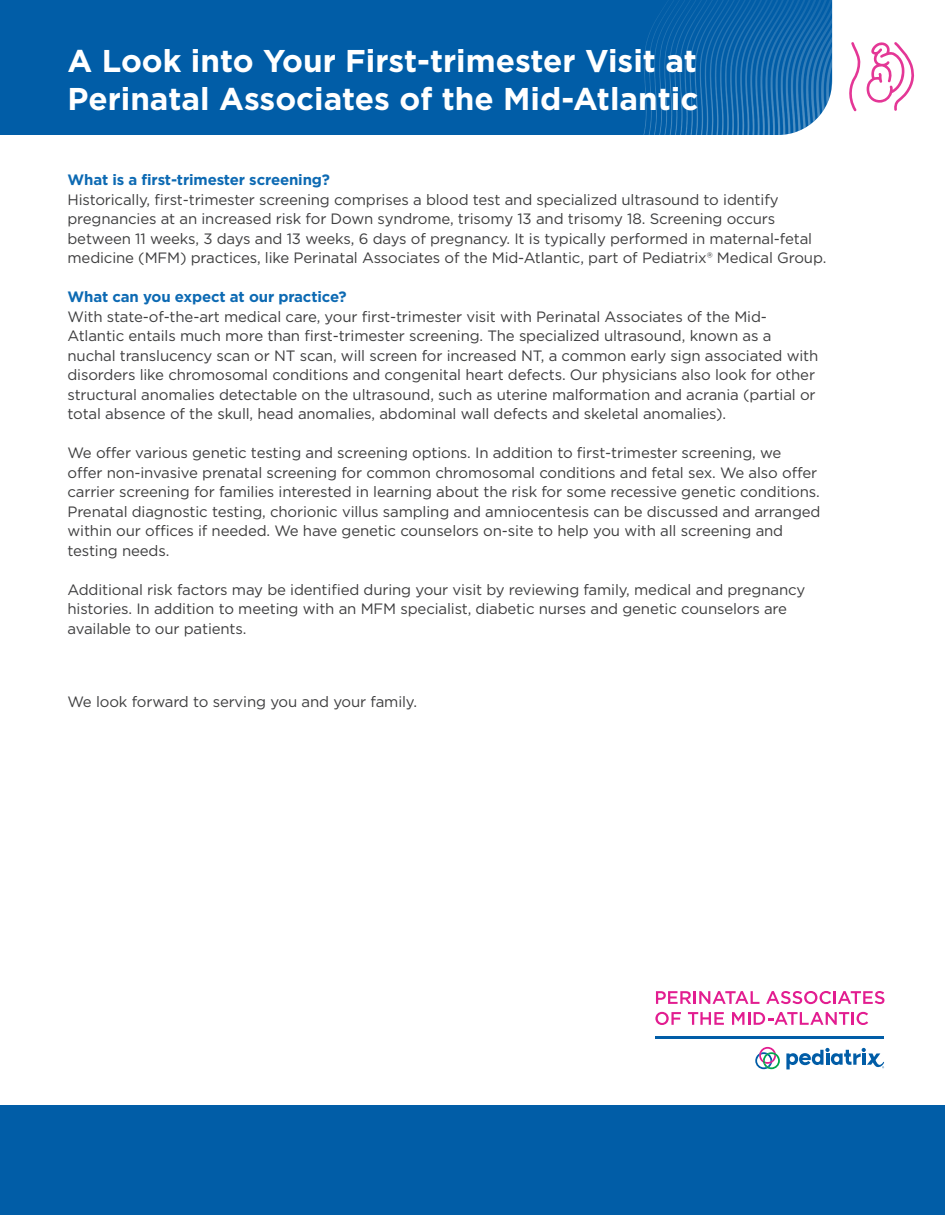
<style>
.page{position:relative;width:945px;height:1215px;background:#fff}
.page>*{position:absolute;margin:0;border:0;box-sizing:border-box;transform-origin:0 0}
.t1{font:700 31.5px/37.8px "Gotham";color:#fff}
.t2{font:15px/19.5px "Gotham";letter-spacing:-.01em;color:#3e3e3f}
.t3{font:700 15px "Gotham";letter-spacing:-.01em;color:#0d6ab3}
</style>
<div class="page">
<div style="left:0;top:0;width:550px;height:135px;background:#015da7"></div>
<img style="left:550px;top:0;width:282px;height:135px">
<svg style="left:755px;top:1047px;width:25px;height:22px"></svg>
<svg style="left:786px;top:1048px;width:98px;height:21px"></svg>
<svg style="left:656px;top:991px;width:104px;height:13px"></svg>
<svg style="left:766px;top:991px;width:118px;height:13px"></svg>
<svg style="left:655px;top:1012px;width:26px;height:13px"></svg>
<svg style="left:688px;top:1012px;width:36px;height:13px"></svg>
<svg style="left:732px;top:1012px;width:136px;height:13px"></svg>
<hr style="left:655px;top:1037px;width:229px;height:2px;background:#015da7">
<svg style="left:849px;top:42px;width:66px;height:70px"></svg>
<div style="left:0;top:1106px;width:945px;height:109px;background:#015da7"></div>
<h1 class="t1" style="left:68px;top:41px;width:632px">A Look into Your First-trimester Visit at<br>Perinatal Associates of the Mid-Atlantic</h1>
<p class="t3" style="left:68px;top:171px;width:264px">What is a first-trimester screening?</p>
<p class="t2" style="left:68px;top:189px;width:760px">Historically, first-trimester screening comprises a blood test and specialized ultrasound to identify pregnancies at an increased risk for Down syndrome, trisomy 13 and trisomy 18. Screening occurs between 11 weeks, 3 days and 13 weeks, 6 days of pregnancy. It is typically performed in maternal-fetal medicine (MFM) practices, like Perinatal Associates of the Mid-Atlantic, part of Pediatrix® Medical Group.</p>
<p class="t3" style="left:68px;top:288px;width:281px">What can you expect at our practice?</p>
<p class="t2" style="left:68px;top:306px;width:752px">With state-of-the-art medical care, your first-trimester visit with Perinatal Associates of the Mid-Atlantic entails much more than first-trimester screening. The specialized ultrasound, known as a nuchal translucency scan or NT scan, will screen for increased NT, a common early sign associated with disorders like chromosomal conditions and congenital heart defects. Our physicians also look for other structural anomalies detectable on the ultrasound, such as uterine malformation and acrania (partial or total absence of the skull, head anomalies, abdominal wall defects and skeletal anomalies).</p>
<p class="t2" style="left:68px;top:443px;width:755px">We offer various genetic testing and screening options. In addition to first-trimester screening, we<br>offer non-invasive prenatal screening for common chromosomal conditions and fetal sex. We also offer carrier screening for families interested in learning about the risk for some recessive genetic conditions.<br>Prenatal diagnostic testing, chorionic villus sampling and amniocentesis can be discussed and arranged within our offices if needed. We have genetic counselors on-site to help you with all screening and testing needs.</p>
<p class="t2" style="left:68px;top:579px;width:739px">Additional risk factors may be identified during your visit by reviewing family, medical and pregnancy histories. In addition to meeting with an MFM specialist, diabetic nurses and genetic counselors are available to our patients.</p>
<p class="t2" style="left:68px;top:692px;width:351px">We look forward to serving you and your family.</p>
</div>
